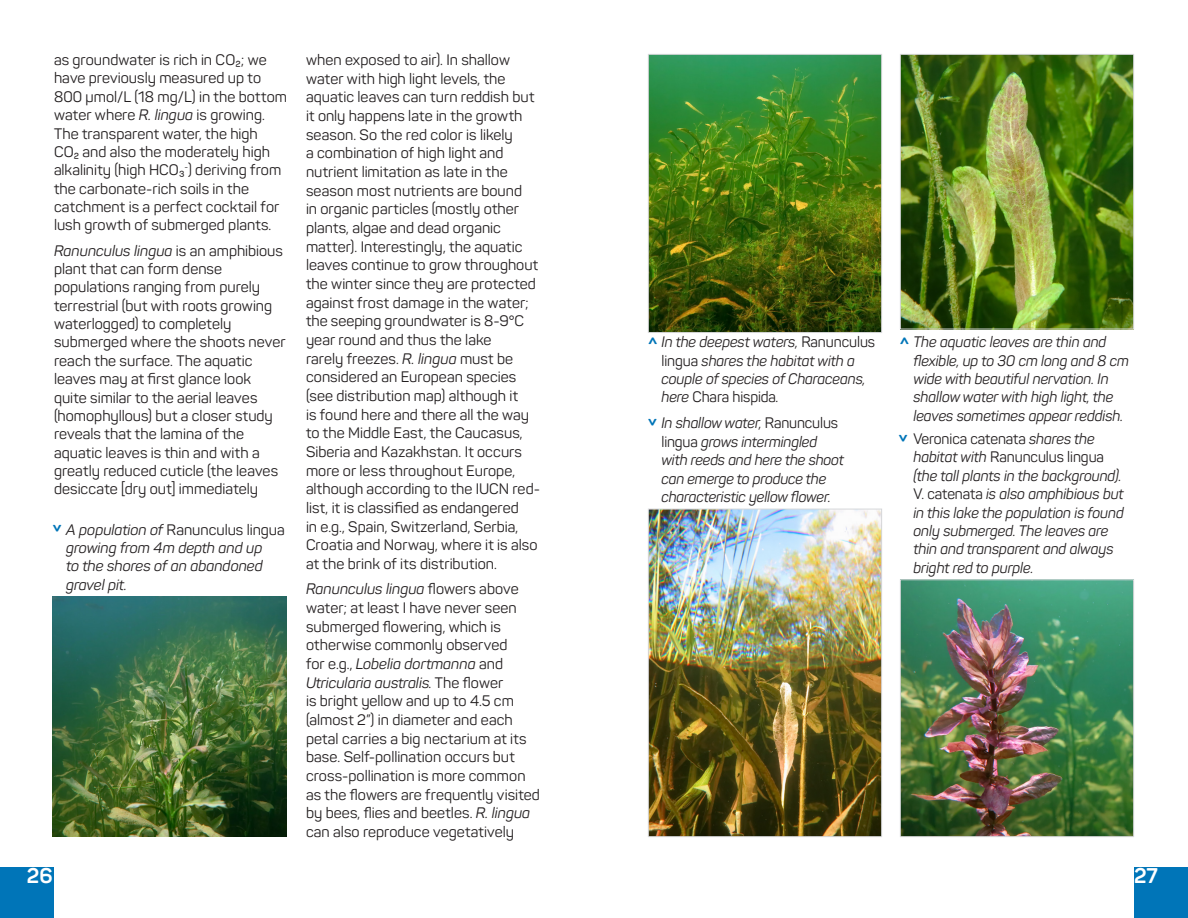
<style>
.page{position:relative;width:1188px;height:918px;background:#fff}
.page>*{position:absolute;margin:0;border:0;box-sizing:border-box;transform-origin:0 0}
.t1{font:700 21px "Panton";color:#fff}
.t2{font:700 16.5px "Panton";color:#0075b8}
.t3{font:15px/18.6px "Panton";color:#231f20}
.Photo_Caption{font:italic 15px/18.3px "Panton";letter-spacing:-.005em;color:#231f20}
.s1{font-style:italic}
.s2{font-style:normal}
</style>
<div class="page">
<div style="left:0;top:867px;width:54px;height:51px;background:#0075b8"></div>
<div style="left:1134px;top:867px;width:54px;height:51px;background:#0075b8"></div>
<img style="left:53px;top:597px;width:234px;height:240px">
<img style="left:650px;top:511px;width:230px;height:324px">
<div style="left:648px;top:509px;width:234px;height:328px;border:1px solid #d6d7d9"></div>
<img style="left:650px;top:56px;width:230px;height:275px">
<div style="left:648px;top:54px;width:234px;height:279px;border:1px solid #d6d7d9"></div>
<img style="left:902px;top:56px;width:230px;height:271px">
<div style="left:900px;top:54px;width:234px;height:275px;border:1px solid #d6d7d9"></div>
<img style="left:902px;top:581px;width:230px;height:254px">
<div style="left:900px;top:579px;width:234px;height:258px;border:1px solid #d6d7d9"></div>
<p class="t3" style="left:54px;top:51px;width:235px">as groundwater is rich in CO₂; we have previously measured up to 800 µmol/L (18 mg/L) in the bottom water where <span class="s1">R. lingua</span> is growing.<br>The transparent water, the high<br>CO₂ and also the moderately high alkalinity (high HCO₃<sup>-</sup>) deriving from the carbonate-rich soils in the catchment is a perfect cocktail for lush growth of submerged plants.</p>
<p class="t3" style="left:54px;top:241px;width:233px"><span class="s1">Ranunculus lingua</span> is an amphibious plant that can form dense populations ranging from purely terrestrial (but with roots growing waterlogged) to completely submerged where the shoots never reach the surface. The aquatic leaves may at first glance look quite similar to the aerial leaves (homophyllous) but a closer study reveals that the lamina of the aquatic leaves is thin and with a greatly reduced cuticle (the leaves desiccate [dry out] immediately</p>
<p class="t2" style="left:68px;top:524px;width:9px;rotate:90deg">&gt;</p>
<p class="Photo_Caption" style="left:66px;top:520px;width:220px">A population of <span class="s2">Ranunculus lingua </span>growing from 4m depth and up<br>to the shores of an abandoned gravel pit.</p>
<p class="t3" style="left:306px;top:50px;width:236px">when exposed to air). In shallow water with high light levels, the aquatic leaves can turn reddish but it only happens late in the growth season. So the red color is likely<br>a combination of high light and nutrient limitation as late in the season most nutrients are bound<br>in organic particles (mostly other plants, algae and dead organic matter). Interestingly, the aquatic leaves continue to grow throughout the winter since they are protected against frost damage in the water; the seeping groundwater is 8-9°C year round and thus the lake<br>rarely freezes. <span class="s1">R. lingua</span> must be considered an European species (see distribution map) although it<br>is found here and there all the way to the Middle East, the Caucasus, Siberia and Kazakhstan. It occurs more or less throughout Europe, although according to the IUCN red&shy;list, it is classified as endangered<br>in e.g., Spain, Switzerland, Serbia, Croatia and Norway, where it is also at the brink of its distribution.</p>
<p class="t3" style="left:306px;top:580px;width:236px"><span class="s1">Ranunculus lingua</span> flowers above water; at least I have never seen submerged flowering, which is otherwise commonly observed<br>for e.g., <span class="s1">Lobelia dortmanna</span> and <span class="s1">Utricularia australis</span>. The flower<br>is bright yellow and up to 4.5 cm (almost 2”) in diameter and each petal carries a big nectarium at its base. Self-pollination occurs but cross-pollination is more common as the flowers are frequently visited by bees, flies and beetles. <span class="s1">R. lingua </span>can also reproduce vegetatively</p>
<p class="t2" style="left:663px;top:337px;width:9px;rotate:90deg">&lt;</p>
<p class="Photo_Caption" style="left:662px;top:333px;width:215px">In the deepest waters, <span class="s2">Ranunculus lingua</span> shares the habitat with a couple of species of Characeans, here <span class="s2">Chara hispida</span>.</p>
<p class="t2" style="left:915px;top:337px;width:9px;rotate:90deg">&lt;</p>
<p class="Photo_Caption" style="left:913px;top:333px;width:217px">The aquatic leaves are thin and flexible, up to 30 cm long and 8 cm wide with beautiful nervation. In shallow water with high light, the leaves sometimes appear reddish.</p>
<p class="t2" style="left:914px;top:434px;width:9px;rotate:90deg">&gt;</p>
<p class="Photo_Caption" style="left:913px;top:429px;width:212px"><span class="s2">Veronica catenata</span> shares the habitat with <span class="s2">Ranunculus lingua </span>(the tall plants in the background).<br><span class="s2">V. catenata</span> is also amphibious but in this lake the population is found only submerged. The leaves are thin and transparent and always bright red to purple.</p>
<p class="t2" style="left:663px;top:418px;width:9px;rotate:90deg">&gt;</p>
<p class="Photo_Caption" style="left:662px;top:414px;width:184px">In shallow water, <span class="s2">Ranunculus lingua</span> grows intermingled with reeds and here the shoot can emerge to produce the characteristic yellow flower.</p>
<h1 class="t1" style="left:27px;top:862px;width:27px">26</h1>
<h1 class="t1" style="left:1134px;top:862px;width:25px">27</h1>
</div>
